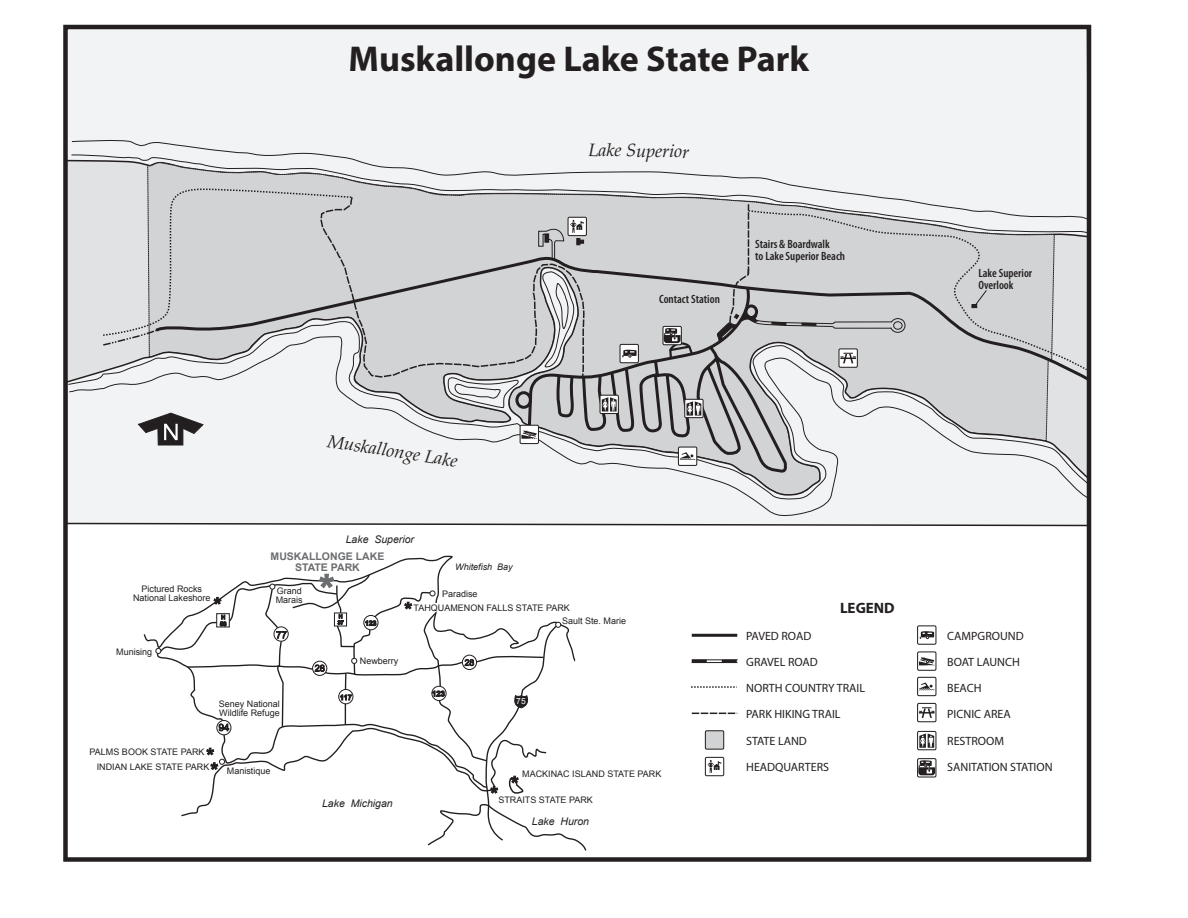
<style>
.page{position:relative;width:1188px;height:918px;background:#fff}
.page>*{position:absolute;margin:0;border:0;box-sizing:border-box;transform-origin:0 0}
.t1{font:700 36px "Myriad Pro";color:#231f20}
.t2{font:italic 18px "Palatino";color:#231f20}
.t3{font:700 15px "Myriad Pro";color:#231f20}
.t4{font:12px/26.2px "Myriad Pro";color:#231f20}
.t5{font:600 condensed 12px/12px "Myriad Pro";color:#231f20}
.t6{font:italic 10.5px "Arial";color:#231f20}
.t7{font:700 10.5px/10.5px "Arial";color:#6c6d70;text-align:center}
.t8{font:9px/9px "Arial";color:#231f20}
.t9{font:italic 9px "Arial";color:#231f20}
.t10{font:8.4px "Arial";color:#fff}
</style>
<div class="page">
<div style="left:68px;top:30px;width:1018px;height:208px;background:#f2f3f4"></div>
<svg style="left:143px;top:555px;width:310px;height:87px"></svg>
<svg style="left:68px;top:267px;width:1018px;height:260px"></svg>
<svg style="left:69px;top:334px;width:1017px;height:182px"></svg>
<div style="left:71px;top:139px;width:1015px;height:15px;background:#f2f3f4"></div>
<svg style="left:71px;top:154px;width:1015px;height:80px"></svg>
<svg style="left:153px;top:346px;width:933px;height:36px"></svg>
<svg style="left:906px;top:209px;width:180px;height:162px;background:#cfd0d2"></svg>
<svg style="left:320px;top:196px;width:265px;height:182px;background:#cdced0"></svg>
<svg style="left:102px;top:187px;width:252px;height:159px;background:#cfd0d2"></svg>
<hr style="left:692px;top:634px;width:45px;height:3px;background:#231f20">
<svg style="left:692px;top:660px;width:46px;height:2px"></svg>
<svg style="left:691px;top:686px;width:46px;height:2px"></svg>
<svg style="left:692px;top:713px;width:45px;height:1px"></svg>
<hr style="left:692px;top:659px;width:46px;height:1px;background:#231f20">
<hr style="left:692px;top:662px;width:46px;height:1px;background:#231f20">
<svg style="left:972px;top:290px;width:15px;height:18px"></svg>
<svg style="left:138px;top:413px;width:65px;height:32px"></svg>
<div style="left:705px;top:731px;width:19px;height:18px;background:#d2d3d5"></div>
<div style="left:705px;top:730px;width:19px;height:20px;border:1px solid #231f20"></div>
<svg style="left:155px;top:574px;width:432px;height:277px"></svg>
<div style="left:705px;top:757px;width:19px;height:19px;border:1px solid #231f20"></div>
<svg style="left:708px;top:760px;width:13px;height:13px"></svg>
<svg style="left:918px;top:759px;width:18px;height:18px"></svg>
<div style="left:917px;top:758px;width:19px;height:20px;border:1px solid #231f20"></div>
<svg style="left:918px;top:760px;width:17px;height:15px"></svg>
<div style="left:917px;top:731px;width:19px;height:19px;border:1px solid #231f20"></div>
<svg style="left:919px;top:733px;width:15px;height:15px"></svg>
<div style="left:917px;top:625px;width:19px;height:20px;border:1px solid #231f20"></div>
<svg style="left:919px;top:631px;width:15px;height:8px"></svg>
<div style="left:917px;top:651px;width:19px;height:20px;border:1px solid #231f20"></div>
<svg style="left:919px;top:657px;width:16px;height:9px"></svg>
<div style="left:917px;top:703px;width:19px;height:19px;border:1px solid #231f20"></div>
<svg style="left:919px;top:707px;width:16px;height:11px"></svg>
<svg style="left:448px;top:204px;width:458px;height:268px"></svg>
<div style="left:917px;top:677px;width:19px;height:19px;border:1px solid #231f20"></div>
<svg style="left:919px;top:683px;width:16px;height:7px"></svg>
<div style="left:63px;top:25px;width:1028px;height:837px;border:4px solid #231f20"></div>
<h1 class="t1" style="left:349px;top:35px;width:462px">Muskallonge Lake State Park</h1>
<h2 class="t2" style="left:589px;top:139px;width:102px;rotate:1deg">Lake Superior</h2>
<h3 class="t5" style="left:659px;top:293px;width:62px">Contact Station</h3>
<h3 class="t5" style="left:755px;top:238px;width:91px">Stairs &amp; Boardwalk<br>to Lake Superior Beach</h3>
<h3 class="t5" style="left:978px;top:267px;width:55px">Lake Superior<br>Overlook</h3>
<h2 class="t2" style="left:329px;top:430px;width:133px;rotate:9deg">Muskallonge Lake</h2>
<p class="t8" style="left:133px;top:585px;width:79px;text-align:center">Pictured Rocks<br>National Lakeshore</p>
<p class="t8" style="left:116px;top:647px;width:38px">Munising</p>
<p class="t6" style="left:346px;top:533px;width:70px">Lake Superior</p>
<p class="t7" style="left:271px;top:552px;width:115px">MUSKALLONGE LAKE<br>STATE PARK</p>
<p class="t9" style="left:455px;top:562px;width:59px">Whitefish Bay</p>
<p class="t8" style="left:276px;top:587px;width:28px">Grand<br>Marais</p>
<p class="t8" style="left:360px;top:657px;width:40px">Newberry</p>
<p class="t8" style="left:442px;top:590px;width:37px">Paradise</p>
<p class="t8" style="left:414px;top:603px;width:158px">TAHQUAMENON FALLS STATE PARK</p>
<p class="t8" style="left:562px;top:616px;width:66px">Sault Ste. Marie</p>
<p class="t8" style="left:219px;top:699px;width:63px">Seney National<br>Wildlife Refuge</p>
<p class="t8" style="left:97px;top:744px;width:114px;line-height:14.7px;text-indent:-7px">PALMS BOOK STATE PARK<br>INDIAN LAKE STATE PARK</p>
<p class="t8" style="left:227px;top:767px;width:45px">Manistique</p>
<p class="t6" style="left:322px;top:797px;width:72px">Lake Michigan</p>
<p class="t10" style="left:516px;top:696px;width:11px">75</p>
<p class="t8" style="left:522px;top:770px;width:141px">MACKINAC ISLAND STATE PARK</p>
<p class="t8" style="left:498px;top:795px;width:96px">STRAITS STATE PARK</p>
<p class="t6" style="left:532px;top:815px;width:59px">Lake Huron</p>
<h3 class="t3" style="left:840px;top:598px;width:56px">LEGEND</h3>
<h3 class="t4" style="left:746px;top:622px;width:120px">PAVED ROAD<br>GRAVEL ROAD<br>NORTH COUNTRY TRAIL<br>PARK HIKING TRAIL<br>STATE LAND<br>HEADQUARTERS</h3>
<h3 class="t4" style="left:947px;top:622px;width:107px">CAMPGROUND<br>BOAT LAUNCH<br>BEACH<br>PICNIC AREA<br>RESTROOM<br>SANITATION STATION</h3>
</div>
